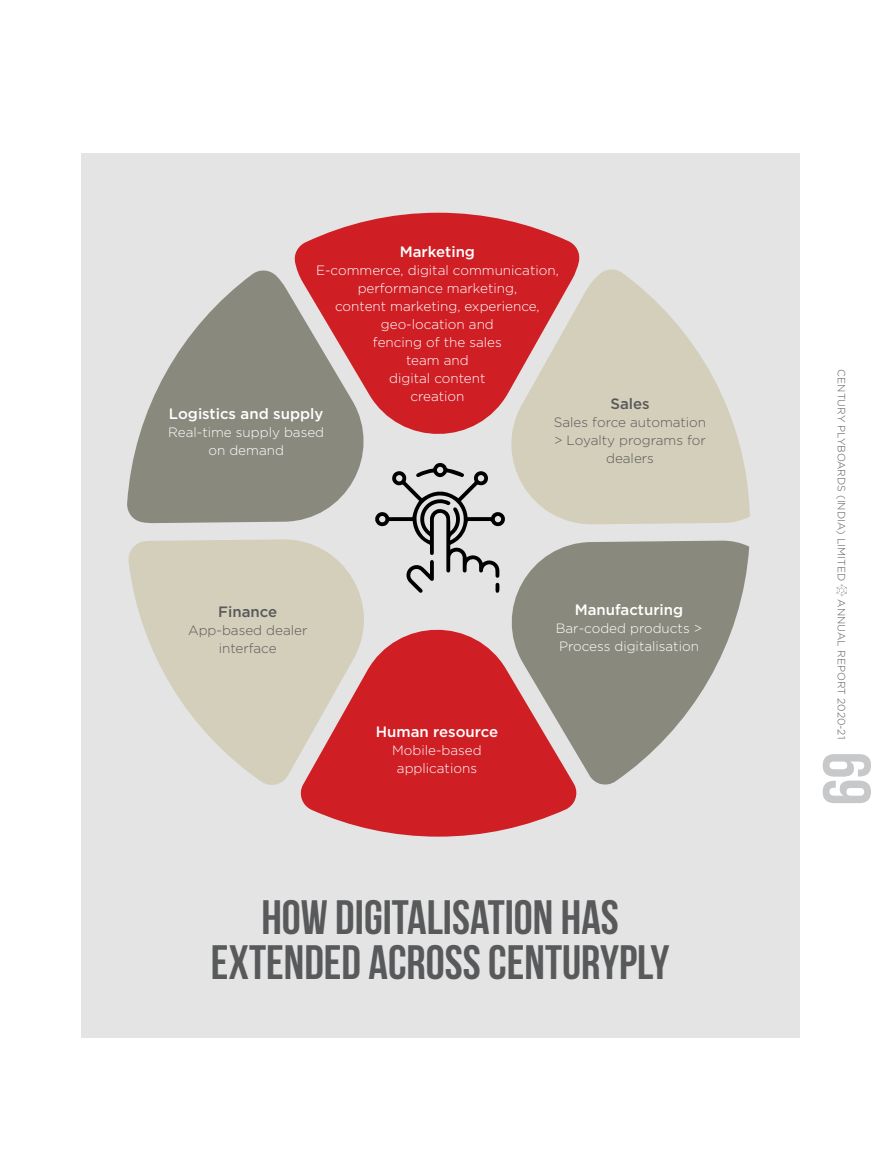
<style>
.page{position:relative;width:893px;height:1170px;background:#fff}
.page>*{position:absolute;margin:0;border:0;box-sizing:border-box;transform-origin:0 0}
.t1{font:700 67.5px "Bebas Neue";color:#c7c8ca}
.t2{font:700 48px/45px "Bebas Neue";color:#58595b;text-align:center}
.t3{font:500 15px "Gotham";color:#fff}
.t4{font:500 15px "Gotham";color:#58595b}
.t5{font:300 13.5px/18px "Gotham";color:#fff;text-align:center}
.t6{font:300 13.5px/18px "Gotham";color:#58595b;text-align:center}
.t7{font:300 10.5px "Gotham";color:#58595b}
</style>
<div class="page">
<div style="left:81px;top:154px;width:718px;height:883px;background:#e5e4e4"></div>
<svg style="left:511px;top:269px;width:239px;height:256px;fill:#d4cfba"></svg>
<svg style="left:294px;top:213px;width:287px;height:234px;fill:#cf1f25"></svg>
<svg style="left:127px;top:269px;width:257px;height:254px;fill:#89897d"></svg>
<svg style="left:128px;top:539px;width:236px;height:246px;fill:#d4cfba"></svg>
<svg style="left:298px;top:616px;width:279px;height:220px;fill:#cf1f25"></svg>
<svg style="left:492px;top:540px;width:257px;height:247px;fill:#89897d"></svg>
<svg style="left:375px;top:462px;width:131px;height:130px"></svg>
<svg style="left:836px;top:584px;width:11px;height:12px"></svg>
<p class="t3" style="left:400px;top:242px;width:77px">Marketing</p>
<p class="t5" style="left:316px;top:260px;width:244px">E-commerce, digital communication, performance marketing,<br>content marketing, experience, geo-location and<br>fencing of the sales<br>team and<br>digital content<br>creation</p>
<p class="t4" style="left:610px;top:394px;width:41px">Sales</p>
<p class="t6" style="left:554px;top:413px;width:154px">Sales force automation &gt; Loyalty programs for dealers</p>
<p class="t3" style="left:169px;top:404px;width:156px">Logistics and supply</p>
<p class="t5" style="left:168px;top:422px;width:157px">Real-time supply based on demand</p>
<p class="t4" style="left:218px;top:601px;width:60px">Finance</p>
<p class="t6" style="left:188px;top:620px;width:121px">App-based dealer interface</p>
<p class="t3" style="left:376px;top:722px;width:124px">Human resource</p>
<p class="t5" style="left:392px;top:741px;width:91px">Mobile-based applications</p>
<p class="t3" style="left:575px;top:600px;width:110px">Manufacturing</p>
<p class="t5" style="left:556px;top:619px;width:148px;text-align:left">Bar-coded products &gt;<br>Process digitalisation</p>
<h2 class="t2" style="left:211px;top:894px;width:460px">HOW DIGITALISATION HAS<br>EXTENDED ACROSS CENTURYPLY</h2>
<p class="t7" style="left:848px;top:369px;width:213px;rotate:90deg">CENTURY PLYBOARDS (INDIA) LIMITED</p>
<p class="t7" style="left:848px;top:599px;width:141px;rotate:90deg">ANNUAL REPORT 2020-21</p>
<h1 class="t1" style="left:883px;top:751px;width:55px;rotate:90deg">69</h1>
</div>
